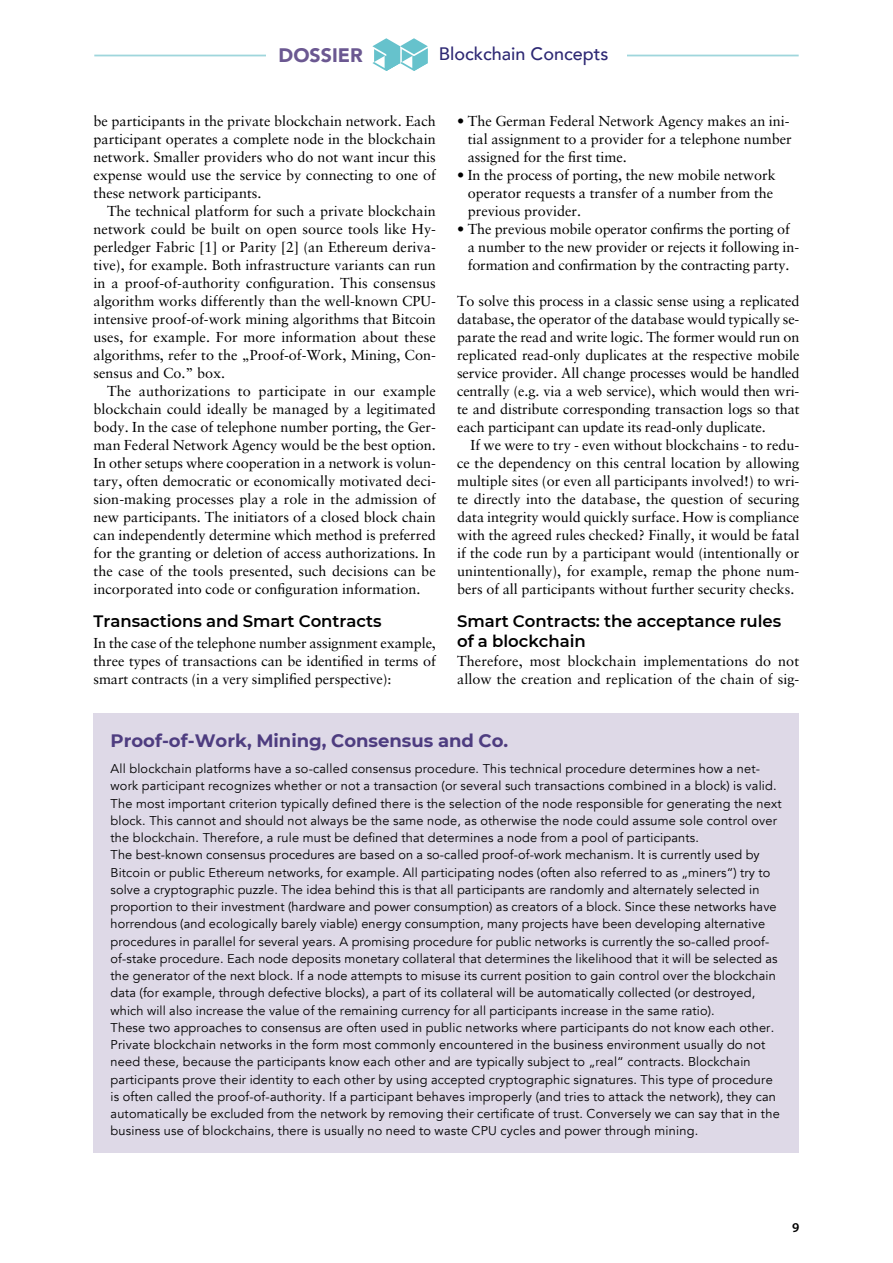
<style>
.page{position:relative;width:893px;height:1263px;background:#fff}
.page>*{position:absolute;margin:0;border:0;box-sizing:border-box;transform-origin:0 0}
.t1{font:900 19.5px "Avenir";color:#6b5891}
.t2{font:700 18px "Montserrat";color:#4e3d80}
.t3{font:500 18px "Avenir";color:#2d2873}
.t4{font:600 16.5px/19.5px "Montserrat";color:#000}
.t5{font:14.4px/18px "Sabon LT Std";color:#000;text-align:justify}
.t6{font:600 13.5px "Myriad Pro";color:#000}
.t7{font:12.75px/17.2px "Avenir";letter-spacing:.015em;color:#000}
</style>
<div class="page">
<hr style="left:94px;top:55px;width:705px;height:1px;background:#9fd6dc">
<div style="left:266px;top:29px;width:109px;height:45px;background:#fff"></div>
<div style="left:426px;top:29px;width:201px;height:48px;background:#fff"></div>
<svg style="left:372px;top:38px;width:56px;height:33px"></svg>
<div style="left:94px;top:713px;width:705px;height:439px;background:#ded9e7"></div>
<h1 class="t1" style="left:279px;top:38px;width:86px">DOSSIER</h1>
<p class="t3" style="left:439px;top:38px;width:171px">Blockchain Concepts</p>
<p class="t5" style="left:94px;top:112px;width:344px">be participants in the private blockchain network. Each participant operates a complete node in the blockchain network. Smaller providers who do not want incur this expense would use the service by connecting to one of these network participants.</p>
<p class="t5" style="left:94px;top:202px;width:344px;text-indent:13px">The technical platform for such a private blockchain network could be built on open source tools like Hy&shy;perledger Fabric [1] or Parity [2] (an Ethereum deriva&shy;tive), for example. Both infrastructure variants can run in a proof-of-authority configuration. This consensus algorithm works differently than the well-known CPU&shy;intensive proof-of-work mining algorithms that Bitcoin uses, for example. For more information about these algorithms, refer to the „Proof-of-Work, Mining, Con&shy;sensus and Co.” box.</p>
<p class="t5" style="left:94px;top:382px;width:344px;text-indent:13px">The authorizations to participate in our example blockchain could ideally be managed by a legitimated body. In the case of telephone number porting, the Ger&shy;man Federal Network Agency would be the best option.<br>In other setups where cooperation in a network is volun&shy;tary, often democratic or economically motivated deci&shy;sion-making processes play a role in the admission of new participants. The initiators of a closed block chain can independently determine which method is preferred for the granting or deletion of access authorizations. In the case of the tools presented, such decisions can be incorporated into code or configuration information.</p>
<p class="t4" style="left:94px;top:611px;width:290px">Transactions and Smart Contracts</p>
<p class="t5" style="left:94px;top:634px;width:344px">In the case of the telephone number assignment example, three types of transactions can be identified in terms of smart contracts (in a very simplified perspective):</p>
<p class="t5" style="left:468px;top:112px;width:326px;text-align:left;text-indent:-11px">• The German Federal Network Agency makes an ini&shy;tial assignment to a provider for a telephone number assigned for the first time.</p>
<p class="t5" style="left:468px;top:166px;width:310px;text-align:left;text-indent:-11px">• In the process of porting, the new mobile network operator requests a transfer of a number from the previous provider.</p>
<p class="t5" style="left:468px;top:220px;width:333px;text-align:left;text-indent:-11px">• The previous mobile operator confirms the porting of a number to the new provider or rejects it following in&shy;formation and confirmation by the contracting party.</p>
<p class="t5" style="left:457px;top:292px;width:344px">To solve this process in a classic sense using a replicated database, the operator of the database would typically se&shy;parate the read and write logic. The former would run on replicated read-only duplicates at the respective mobile service provider. All change processes would be handled centrally (e.g. via a web service), which would then wri&shy;te and distribute corresponding transaction logs so that each participant can update its read-only duplicate.</p>
<p class="t5" style="left:457px;top:436px;width:344px;text-indent:13px">If we were to try - even without blockchains - to redu&shy;ce the dependency on this central location by allowing multiple sites (or even all participants involved!) to wri&shy;te directly into the database, the question of securing data integrity would quickly surface. How is compliance with the agreed rules checked? Finally, it would be fatal if the code run by a participant would (intentionally or unintentionally), for example, remap the phone num&shy;bers of all participants without further security checks.</p>
<p class="t4" style="left:457px;top:611px;width:326px">Smart Contracts: the acceptance rules of a blockchain</p>
<p class="t5" style="left:457px;top:652px;width:344px">Therefore, most blockchain implementations do not allow the creation and replication of the chain of sig-</p>
<p class="t2" style="left:111px;top:728px;width:399px">Proof-of-Work, Mining, Consensus and Co.</p>
<p class="t7" style="left:111px;top:760px;width:673px">All blockchain platforms have a so-called consensus procedure. This technical procedure determines how a net&shy;work participant recognizes whether or not a transaction (or several such transactions combined in a block) is valid.<br>The most important criterion typically defined there is the selection of the node responsible for generating the next block. This cannot and should not always be the same node, as otherwise the node could assume sole control over the blockchain. Therefore, a rule must be defined that determines a node from a pool of participants.<br>The best-known consensus procedures are based on a so-called proof-of-work mechanism. It is currently used by Bitcoin or public Ethereum networks, for example. All participating nodes (often also referred to as „miners“) try to solve a cryptographic puzzle. The idea behind this is that all participants are randomly and alternately selected in proportion to their investment (hardware and power consumption) as creators of a block. Since these networks have horrendous (and ecologically barely viable) energy consumption, many projects have been developing alternative procedures in parallel for several years. A promising procedure for public networks is currently the so-called proof&shy;of-stake procedure. Each node deposits monetary collateral that determines the likelihood that it will be selected as the generator of the next block. If a node attempts to misuse its current position to gain control over the blockchain data (for example, through defective blocks), a part of its collateral will be automatically collected (or destroyed, which will also increase the value of the remaining currency for all participants increase in the same ratio).<br>These two approaches to consensus are often used in public networks where participants do not know each other.<br>Private blockchain networks in the form most commonly encountered in the business environment usually do not need these, because the participants know each other and are typically subject to „real“ contracts. Blockchain participants prove their identity to each other by using accepted cryptographic signatures. This type of procedure is often called the proof-of-authority. If a participant behaves improperly (and tries to attack the network), they can automatically be excluded from the network by removing their certificate of trust. Conversely we can say that in the business use of blockchains, there is usually no need to waste CPU cycles and power through mining.</p>
<p class="t6" style="left:792px;top:1219px;width:9px">9</p>
</div>
